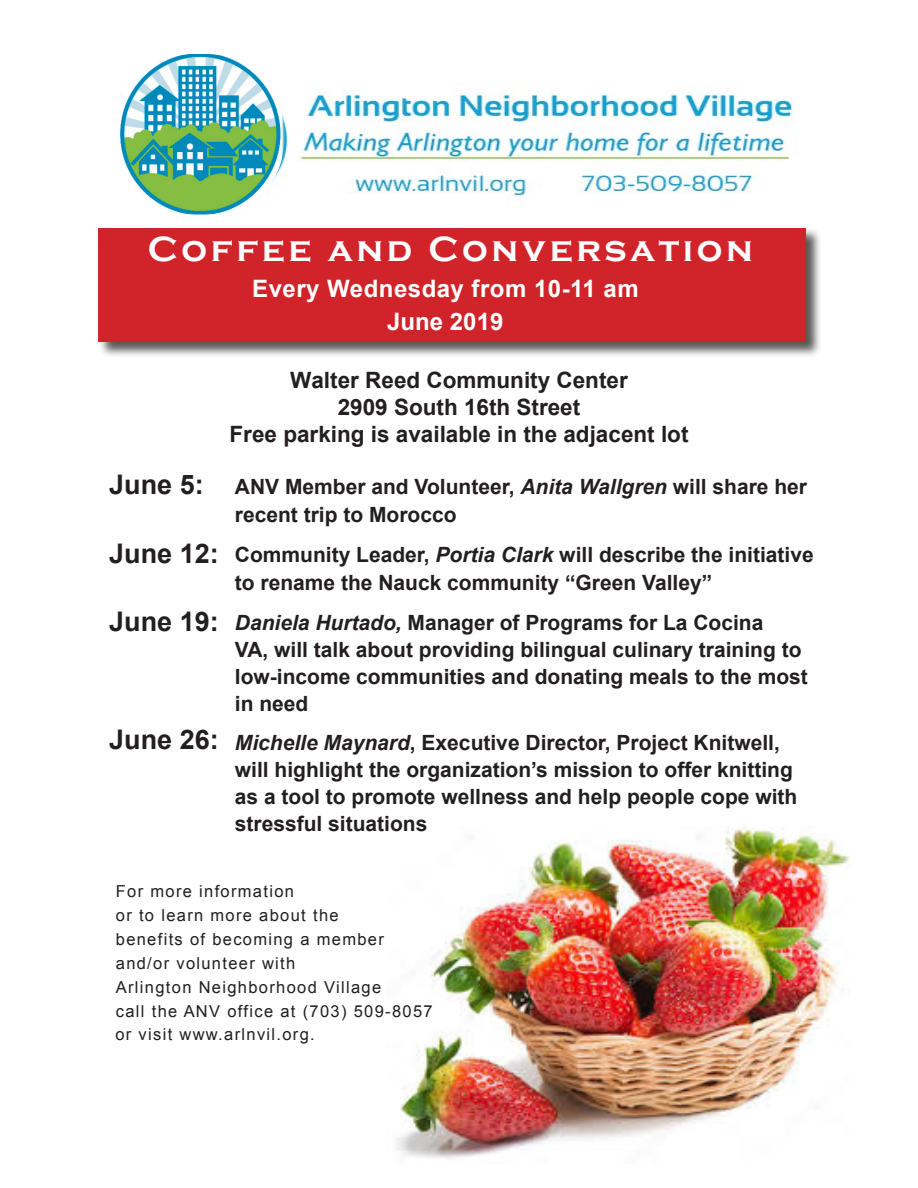
<style>
.page{position:relative;width:918px;height:1188px;background:#fff}
.page>*{position:absolute;margin:0;border:0;box-sizing:border-box;transform-origin:0 0}
.t1{font:700 36px "Copperplate Gothic";letter-spacing:.1em;color:#fff}
.t2{font:700 27px "Arial";color:#231f20}
.t3{font:700 24px "Arial";letter-spacing:.02em;color:#fff}
.t4{font:700 24px "Arial";color:#fff}
.t5{font:700 22.5px/27px "Arial";color:#231f20;text-align:center}
.t6{font:700 21px/27px "Arial";color:#231f20}
.t7{font:16.5px "Arial";letter-spacing:.08em;color:#231f20}
.s1{font-style:italic}
</style>
<div class="page">
<img style="left:284px;top:82px;width:511px;height:115px">
<img style="left:120px;top:54px;width:163px;height:161px">
<img style="left:397px;top:827px;width:454px;height:332px">
<div style="left:98px;top:227px;width:724px;height:131px;background:#231f20;opacity:.75"></div>
<div style="left:99px;top:228px;width:707px;height:114px;background:#d1232a"></div>
<p class="t1" style="left:148px;top:229px;width:607px">Coffee and Conversation</p>
<p class="t3" style="left:252px;top:273px;width:388px">Every Wednesday from 10-11 am</p>
<p class="t4" style="left:387px;top:306px;width:118px">June 2019</p>
<p class="t2" style="left:109px;top:466px;width:96px">June 5:</p>
<p class="t2" style="left:109px;top:535px;width:111px">June 12:</p>
<p class="t2" style="left:109px;top:604px;width:111px">June 19:</p>
<p class="t2" style="left:109px;top:722px;width:111px">June 26:</p>
<p class="t5" style="left:230px;top:367px;width:460px">Walter Reed Community Center<br>2909 South 16th Street<br>Free parking is available in the adjacent lot</p>
<p class="t6" style="left:235px;top:473px;width:574px;line-height:28.2px">ANV Member and Volunteer, <span class="s1">Anita Wallgren</span> will share her recent trip to Morocco</p>
<p class="t6" style="left:235px;top:541px;width:580px;line-height:28.2px">Community Leader, <span class="s1">Portia Clark</span> will describe the initiative to rename the Nauck community “Green Valley”</p>
<p class="t6" style="left:235px;top:610px;width:574px"><span class="s1">Daniela Hurtado,</span> Manager of Programs for La Cocina<br>VA, will talk about providing bilingual culinary training to low-income communities and donating meals to the most in need</p>
<p class="t6" style="left:235px;top:730px;width:564px"><span class="s1">Michelle Maynard</span>, Executive Director, Project Knitwell, will highlight the organization’s mission to offer knitting as a tool to promote wellness and help people cope with stressful situations</p>
<p class="t7" style="left:116px;top:880px;width:180px">For more information</p>
<p class="t7" style="left:116px;top:904px;width:224px">or to learn more about the</p>
<p class="t7" style="left:116px;top:928px;width:270px">benefits of becoming a member</p>
<p class="t7" style="left:116px;top:952px;width:181px">and/or volunteer with</p>
<p class="t7" style="left:116px;top:976px;width:267px">Arlington Neighborhood Village</p>
<p class="t7" style="left:116px;top:1000px;width:318px">call the ANV office at (703) 509-8057</p>
<p class="t7" style="left:115px;top:1023px;width:201px">or visit www.arlnvil.org.</p>
</div>
